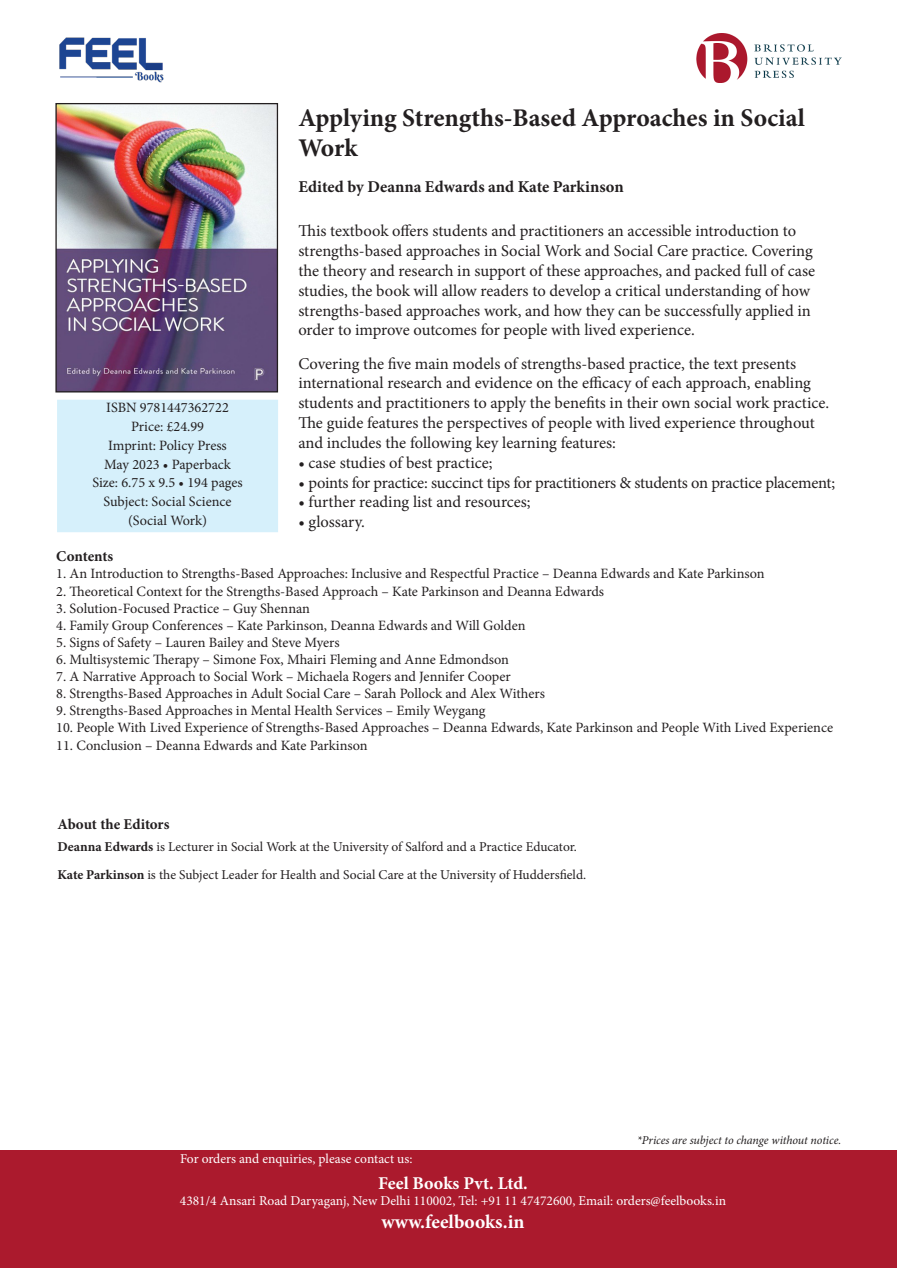
<style>
.page{position:relative;width:897px;height:1268px;background:#fff}
.page>*{position:absolute;margin:0;border:0;box-sizing:border-box;transform-origin:0 0}
.t1{font:700 25.5px/30.6px "Minion Pro";color:#231f20}
.t2{font:700 19.5px "Minion Pro";color:#fff}
.t3{font:700 18px "Minion Pro";color:#fff}
.t4{font:16.5px/19.8px "Minion Pro";color:#231f20}
.t5{font:700 16.5px "Minion Pro";color:#231f20}
.t6{font:700 15px "Minion Pro";letter-spacing:-.005em;color:#231f20}
.t7{font:14.25px/18.8px "Minion Pro";color:#231f20;text-align:center}
.t8{font:13.5px "Minion Pro";color:#231f20}
.t9{font:13.5px "Minion Pro";color:#fff}
.t10{font:italic 12px "Minion Pro";letter-spacing:-.01em;color:#231f20}
.s1{font-weight:700}
</style>
<div class="page">
<div style="left:5px;top:1150px;width:892px;height:117px;background:#ab1a2d"></div>
<div style="left:0;top:1150px;width:64px;height:117px;background:#ab1a2d"></div>
<img style="left:59px;top:37px;width:105px;height:46px">
<img style="left:696px;top:34px;width:145px;height:49px">
<img style="left:57px;top:105px;width:219px;height:285px">
<div style="left:55px;top:103px;width:223px;height:289px;border:1px solid #231f20"></div>
<div style="left:58px;top:401px;width:219px;height:130px;background:#d6f0fb"></div>
<div style="left:57px;top:400px;width:221px;height:132px;border:2px solid #d6f0fb"></div>
<p class="t1" style="left:298px;top:102px;width:508px">Applying Strengths-Based Approaches in Social<br>Work</p>
<p class="t5" style="left:298px;top:175px;width:327px">Edited by Deanna Edwards and Kate Parkinson</p>
<p class="t4" style="left:298px;top:221px;width:518px">This textbook offers students and practitioners an accessible introduction to strengths-based approaches in Social Work and Social Care practice. Covering the theory and research in support of these approaches, and packed full of case studies, the book will allow readers to develop a critical understanding of how strengths-based approaches work, and how they can be successfully applied in order to improve outcomes for people with lived experience.</p>
<p class="t4" style="left:298px;top:353px;width:532px">Covering the five main models of strengths-based practice, the text presents international research and evidence on the efficacy of each approach, enabling students and practitioners to apply the benefits in their own social work practice.<br>The guide features the perspectives of people with lived experience throughout and includes the following key learning features:</p>
<p class="t4" style="left:298px;top:452px;width:196px">• case studies of best practice;</p>
<p class="t4" style="left:298px;top:472px;width:538px">• points for practice: succinct tips for practitioners &amp; students on practice placement;</p>
<p class="t4" style="left:298px;top:492px;width:234px">• further reading list and resources;</p>
<p class="t4" style="left:298px;top:512px;width:68px">• glossary.</p>
<p class="t7" style="left:106px;top:398px;width:124px">ISBN 9781447362722</p>
<p class="t7" style="left:131px;top:417px;width:75px">Price: £24.99</p>
<p class="t7" style="left:108px;top:436px;width:120px">Imprint: Policy Press</p>
<p class="t7" style="left:92px;top:455px;width:152px">May 2023 • Paperback<br>Size: 6.75 x 9.5 • 194 pages<br>Subject: Social Science (Social Work)</p>
<p class="t6" style="left:56px;top:546px;width:59px">Contents</p>
<p class="t7" style="left:56px;top:564px;width:710px">1. An Introduction to Strengths-Based Approaches: Inclusive and Respectful Practice – Deanna Edwards and Kate Parkinson</p>
<p class="t7" style="left:56px;top:581px;width:549px">2. Theoretical Context for the Strengths-Based Approach – Kate Parkinson and Deanna Edwards</p>
<p class="t7" style="left:56px;top:599px;width:255px">3. Solution-Focused Practice – Guy Shennan</p>
<p class="t7" style="left:56px;top:616px;width:471px">4. Family Group Conferences – Kate Parkinson, Deanna Edwards and Will Golden</p>
<p class="t7" style="left:56px;top:633px;width:285px">5. Signs of Safety – Lauren Bailey and Steve Myers</p>
<p class="t7" style="left:56px;top:650px;width:454px">6. Multisystemic Therapy – Simone Fox, Mhairi Fleming and Anne Edmondson</p>
<p class="t7" style="left:56px;top:667px;width:456px">7. A Narrative Approach to Social Work – Michaela Rogers and Jennifer Cooper</p>
<p class="t7" style="left:56px;top:684px;width:490px">8. Strengths-Based Approaches in Adult Social Care – Sarah Pollock and Alex Withers</p>
<p class="t7" style="left:56px;top:701px;width:431px">9. Strengths-Based Approaches in Mental Health Services – Emily Weygang</p>
<p class="t7" style="left:56px;top:718px;width:778px">10. People With Lived Experience of Strengths-Based Approaches – Deanna Edwards, Kate Parkinson and People With Lived Experience</p>
<p class="t7" style="left:56px;top:735px;width:313px">11. Conclusion – Deanna Edwards and Kate Parkinson</p>
<p class="t6" style="left:58px;top:813px;width:113px">About the Editors</p>
<p class="t8" style="left:58px;top:837px;width:521px"><span class="s1">Deanna Edwards</span> is Lecturer in Social Work at the University of Salford and a Practice Educator.</p>
<p class="t8" style="left:58px;top:866px;width:530px"><span class="s1">Kate Parkinson</span> is the Subject Leader for Health and Social Care at the University of Huddersfield.</p>
<p class="t9" style="left:180px;top:1149px;width:234px">For orders and enquiries, please contact us:</p>
<p class="t10" style="left:637px;top:1132px;width:206px">*Prices are subject to change without notice.</p>
<p class="t3" style="left:378px;top:1170px;width:151px">Feel Books Pvt. Ltd.</p>
<p class="t9" style="left:180px;top:1191px;width:548px">4381/4 Ansari Road Daryaganj, New Delhi 110002, Tel: +91 11 47472600, Email: orders@feelbooks.in</p>
<h2 class="t2" style="left:381px;top:1208px;width:145px">www.feelbooks.in</h2>
</div>
